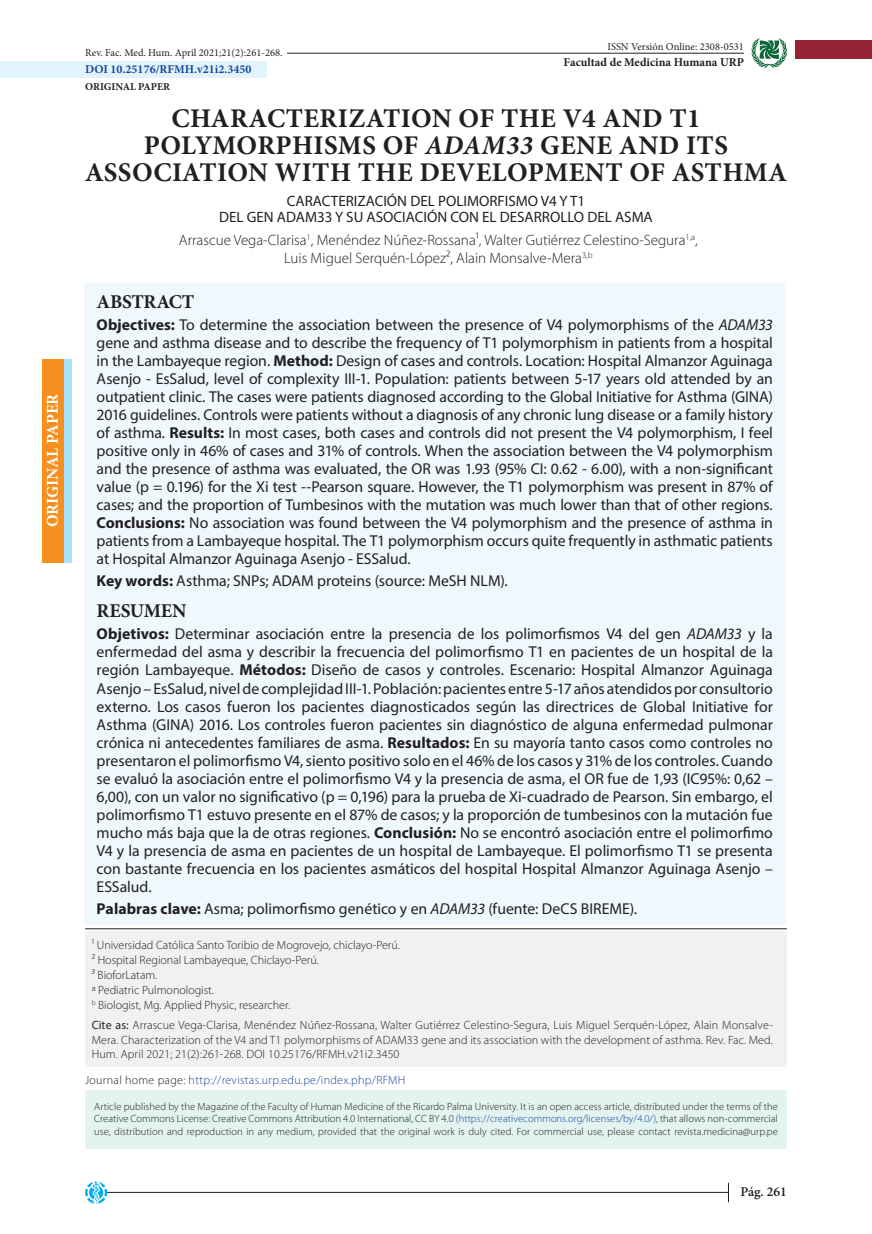
<style>
.page{position:relative;width:872px;height:1234px;background:#fff}
.page>*{position:absolute;margin:0;border:0;box-sizing:border-box;transform-origin:0 0}
.t1{font:700 27px/27px "Minion Pro";letter-spacing:.015em;color:#231f20;text-align:center}
.t2{font:700 19.5px "Minion Pro";letter-spacing:-.015em;color:#231f20}
.t3{font:700 16.5px "Minion Pro";color:#fff}
.t4{font:15.75px/18px "Myriad Pro";letter-spacing:-.005em;color:#231f20;text-align:justify}
.t5{font:300 15px "Myriad Pro";color:#231f20}
.t6{font:15px "Myriad Pro";color:#231f20}
.t7{font:600 13.5px "Minion Pro";color:#231f20}
.t8{font:300 12px/14.4px "Myriad Pro";color:#231f20;text-align:justify}
.t9{font:300 12px "Myriad Pro";letter-spacing:.025em;color:#18469d}
.t10{font:700 12px "Minion Pro";color:#231f20}
.t11{font:700 12px "Minion Pro";color:#18469d}
.t12{font:300 10.5px/12.6px "Myriad Pro";letter-spacing:.005em;color:#231f20;text-align:justify}
.t13{font:10.5px "Minion Pro";color:#231f20}
.t14{font:700 10.5px "Minion Pro";color:#231f20}
.s1{font-style:italic}
.s2{font-weight:700}
.s3{font-weight:400}
.s4{color:#231f20}
.s5{color:#18469d}
</style>
<div class="page">
<hr style="left:106px;top:1191px;width:623px;height:1px;background:#231f20">
<svg style="left:85px;top:1181px;width:23px;height:23px"></svg>
<svg style="left:728px;top:1182px;width:1px;height:19px"></svg>
<svg style="left:751px;top:38px;width:36px;height:30px"></svg>
<div style="left:0;top:61px;width:266px;height:17px;background:#e1f4fc"></div>
<div style="left:84px;top:282px;width:702px;height:642px;background:#eef8fd"></div>
<hr style="left:85px;top:928px;width:702px;height:1px;background:#231f20">
<div style="left:795px;top:41px;width:77px;height:18px;background:#962435"></div>
<div style="left:85px;top:931px;width:702px;height:135px;background:#f0f1f2"></div>
<hr style="left:287px;top:53px;width:457px;height:1px;background:#231f20">
<div style="left:85px;top:1089px;width:702px;height:59px;background:#e3f3f0"></div>
<div style="left:43px;top:359px;width:29px;height:203px;background:#aae0f9"></div>
<div style="left:43px;top:359px;width:21px;height:203px;background:#f68f1e"></div>
<p class="t3" style="left:41px;top:527px;width:135px;rotate:-90deg">ORIGINAL PAPER</p>
<p class="t13" style="left:85px;top:46px;width:199px">Rev. Fac. Med. Hum. April 2021;21(2):261-268.</p>
<p class="t11" style="left:85px;top:61px;width:168px">DOI 10.25176/RFMH.v21i2.3450</p>
<p class="t14" style="left:85px;top:79px;width:86px">ORIGINAL PAPER</p>
<p class="t13" style="left:607px;top:39px;width:138px">ISSN Versión Online: 2308-0531</p>
<p class="t10" style="left:563px;top:53px;width:182px">Facultad de Medicina Humana URP</p>
<p class="t1" style="left:85px;top:104px;width:704px">CHARACTERIZATION OF THE V4 AND T1<br>POLYMORPHISMS OF <span class="s1">ADAM33</span> GENE AND ITS<br>ASSOCIATION WITH THE DEVELOPMENT OF ASTHMA</p>
<p class="t6" style="left:287px;top:191px;width:300px">CARACTERIZACIÓN DEL POLIMORFISMO V4 Y T1</p>
<p class="t6" style="left:219px;top:208px;width:435px">DEL GEN ADAM33 Y SU ASOCIACIÓN CON EL DESARROLLO DEL ASMA</p>
<p class="t5" style="left:179px;top:231px;width:520px">Arrascue Vega-Clarisa<sup>1</sup>, Menéndez Núñez-Rossana1, Walter Gutiérrez Celestino-Segura<sup>1,a</sup>,</p>
<p class="t5" style="left:284px;top:249px;width:310px">Luis Miguel Serquén-López2, Alain Monsalve-Mera<sup>3,b</sup></p>
<p class="t2" style="left:97px;top:288px;width:99px">ABSTRACT</p>
<p class="t4" style="left:97px;top:315px;width:678px"><span class="s2">Objectives:</span> To determine the association between the presence of V4 polymorphisms of the <span class="s1">ADAM33 </span>gene and asthma disease and to describe the frequency of T1 polymorphism in patients from a hospital in the Lambayeque region. <span class="s2">Method:</span> Design of cases and controls. Location: Hospital Almanzor Aguinaga Asenjo - EsSalud, level of complexity III-1. Population: patients between 5-17 years old attended by an outpatient clinic. The cases were patients diagnosed according to the Global Initiative for Asthma (GINA)<br>2016 guidelines. Controls were patients without a diagnosis of any chronic lung disease or a family history of asthma. <span class="s2">Results:</span> In most cases, both cases and controls did not present the V4 polymorphism, I feel positive only in 46% of cases and 31% of controls. When the association between the V4 polymorphism and the presence of asthma was evaluated, the OR was 1.93 (95% CI: 0.62 - 6.00), with a non-significant value (p = 0.196) for the Xi test --Pearson square. However, the T1 polymorphism was present in 87% of cases; and the proportion of Tumbesinos with the mutation was much lower than that of other regions.<br><span class="s2">Conclusions:</span> No association was found between the V4 polymorphism and the presence of asthma in patients from a Lambayeque hospital. The T1 polymorphism occurs quite frequently in asthmatic patients at Hospital Almanzor Aguinaga Asenjo - ESSalud.</p>
<p class="t4" style="left:97px;top:571px;width:412px"><span class="s2">Key words:</span> Asthma; SNPs; ADAM proteins (source: MeSH NLM).</p>
<p class="t2" style="left:97px;top:597px;width:91px">RESUMEN</p>
<p class="t4" style="left:97px;top:624px;width:678px"><span class="s2">Objetivos:</span> Determinar asociación entre la presencia de los polimorfismos V4 del gen <span class="s1">ADAM33</span> y la enfermedad del asma y describir la frecuencia del polimorfismo T1 en pacientes de un hospital de la región Lambayeque. <span class="s2">Métodos:</span> Diseño de casos y controles. Escenario: Hospital Almanzor Aguinaga Asenjo – EsSalud, nivel de complejidad III-1. Población: pacientes entre 5-17 años atendidos por consultorio externo. Los casos fueron los pacientes diagnosticados según las directrices de Global Initiative for Asthma (GINA) 2016. Los controles fueron pacientes sin diagnóstico de alguna enfermedad pulmonar crónica ni antecedentes familiares de asma. <span class="s2">Resultados:</span> En su mayoría tanto casos como controles no presentaron el polimorfismo V4, siento positivo solo en el 46% de los casos y 31% de los controles. Cuando se evaluó la asociación entre el polimorfismo V4 y la presencia de asma, el OR fue de 1,93 (IC95%: 0,62 – 6,00), con un valor no significativo (p = 0,196) para la prueba de Xi-cuadrado de Pearson. Sin embargo, el polimorfismo T1 estuvo presente en el 87% de casos; y la proporción de tumbesinos con la mutación fue mucho más baja que la de otras regiones. <span class="s2">Conclusión:</span> No se encontró asociación entre el polimorfimo V4 y la presencia de asma en pacientes de un hospital de Lambayeque. El polimorfismo T1 se presenta con bastante frecuencia en los pacientes asmáticos del hospital Hospital Almanzor Aguinaga Asenjo – ESSalud.</p>
<p class="t4" style="left:97px;top:899px;width:542px"><span class="s2">Palabras clave:</span> Asma; polimorfismo genético y en <span class="s1">ADAM33</span> (fuente: DeCS BIREME).</p>
<p class="t8" style="left:92px;top:937px;width:310px">1 Universidad Católica Santo Toribio de Mogrovejo, chiclayo-Perú.</p>
<p class="t8" style="left:92px;top:952px;width:229px">2 Hospital Regional Lambayeque, Chiclayo-Perú.</p>
<p class="t8" style="left:92px;top:967px;width:67px">3 BioforLatam.</p>
<p class="t8" style="left:92px;top:982px;width:124px">ª Pediatric Pulmonologist.</p>
<p class="t8" style="left:92px;top:997px;width:200px"><sup>b</sup> Biologist, Mg. Applied Physic, researcher.</p>
<p class="t8" style="left:92px;top:1017px;width:682px"><span class="s3">Cite as:</span> Arrascue Vega-Clarisa, Menéndez Núñez-Rossana, Walter Gutiérrez Celestino-Segura, Luis Miguel Serquén-López, Alain Monsalve-Mera. Characterization of the V4 and T1 polymorphisms of ADAM33 gene and its association with the development of asthma. Rev. Fac. Med.<br>Hum. April 2021; 21(2):261-268. DOI 10.25176/RFMH.v21i2.3450</p>
<p class="t9" style="left:85px;top:1072px;width:322px"><span class="s4">Journal home page:</span> http://revistas.urp.edu.pe/index.php/RFMH</p>
<p class="t12" style="left:94px;top:1099px;width:685px">Article published by the Magazine of the Faculty of Human Medicine of the Ricardo Palma University. It is an open access article, distributed under the terms of the Creative Commons License: Creative Commons Attribution 4.0 International, CC BY 4.0 <span class="s5">(https://creativecommons.org/licenses/by/4.0/)</span>, that allows non-commercial use, distribution and reproduction in any medium, provided that the original work is duly cited. For commercial use, please contact revista.medicina@urp.pe</p>
<p class="t7" style="left:740px;top:1181px;width:48px">Pág. 261</p>
</div>
